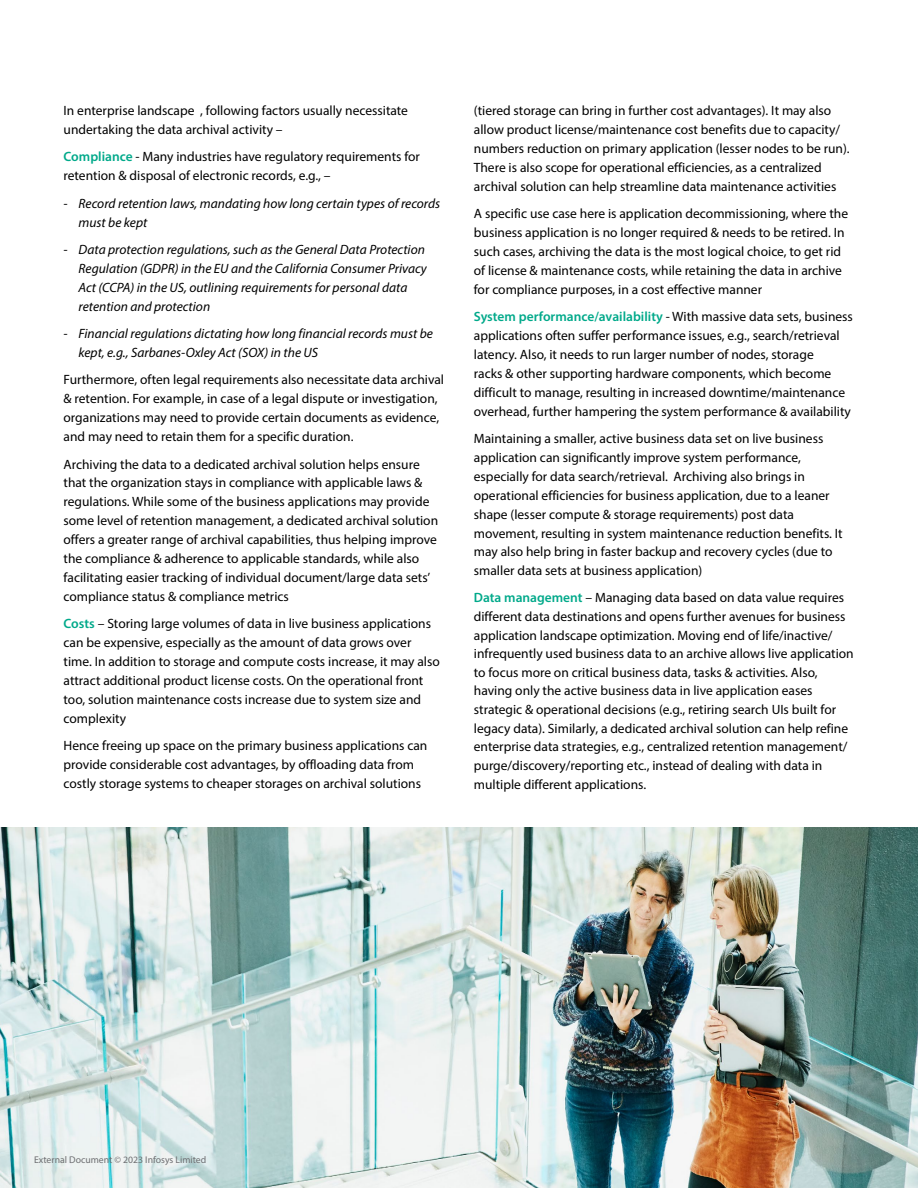
<style>
.page{position:relative;width:918px;height:1188px;background:#fff}
.page>*{position:absolute;margin:0;border:0;box-sizing:border-box;transform-origin:0 0}
.t1{font:13.5px/18.9px "Myriad Pro";color:#000}
.t2{font:italic 13.5px/18.9px "Myriad Pro";color:#000}
.t3{font:9.75px "Myriad Pro";color:#6d6e71}
.s1{font-weight:600;color:#00a98a}
</style>
<div class="page">
<img style="left:0;top:827px;width:918px;height:361px">
<p class="t1" style="left:64px;top:101px;width:346px">In enterprise landscape , following factors usually necessitate undertaking the data archival activity –</p>
<p class="t1" style="left:64px;top:147px;width:358px"><span class="s1">Compliance</span> - Many industries have regulatory requirements for retention &amp; disposal of electronic records, e.g., –</p>
<p class="t2" style="left:79px;top:194px;width:363px;text-indent:-15px">- Record retention laws, mandating how long certain types of records must be kept</p>
<p class="t2" style="left:79px;top:240px;width:350px;text-indent:-15px">- Data protection regulations, such as the General Data Protection Regulation (GDPR) in the EU and the California Consumer Privacy Act (CCPA) in the US, outlining requirements for personal data retention and protection</p>
<p class="t2" style="left:79px;top:324px;width:356px;text-indent:-15px">- Financial regulations dictating how long financial records must be kept, e.g., Sarbanes-Oxley Act (SOX) in the US</p>
<p class="t1" style="left:64px;top:370px;width:382px">Furthermore, often legal requirements also necessitate data archival &amp; retention. For example, in case of a legal dispute or investigation, organizations may need to provide certain documents as evidence, and may need to retain them for a specific duration.</p>
<p class="t1" style="left:64px;top:454px;width:376px">Archiving the data to a dedicated archival solution helps ensure that the organization stays in compliance with applicable laws &amp; regulations. While some of the business applications may provide some level of retention management, a dedicated archival solution offers a greater range of archival capabilities, thus helping improve the compliance &amp; adherence to applicable standards, while also facilitating easier tracking of individual document/large data sets’ compliance status &amp; compliance metrics</p>
<p class="t1" style="left:64px;top:614px;width:378px"><span class="s1">Costs</span> – Storing large volumes of data in live business applications can be expensive, especially as the amount of data grows over time. In addition to storage and compute costs increase, it may also attract additional product license costs. On the operational front too, solution maintenance costs increase due to system size and complexity</p>
<p class="t1" style="left:64px;top:736px;width:365px">Hence freeing up space on the primary business applications can provide considerable cost advantages, by offloading data from costly storage systems to cheaper storages on archival solutions</p>
<p class="t1" style="left:474px;top:101px;width:377px">(tiered storage can bring in further cost advantages). It may also allow product license/maintenance cost benefits due to capacity/ numbers reduction on primary application (lesser nodes to be run).<br>There is also scope for operational efficiencies, as a centralized archival solution can help streamline data maintenance activities</p>
<p class="t1" style="left:474px;top:204px;width:376px">A specific use case here is application decommissioning, where the business application is no longer required &amp; needs to be retired. In such cases, archiving the data is the most logical choice, to get rid of license &amp; maintenance costs, while retaining the data in archive for compliance purposes, in a cost effective manner</p>
<p class="t1" style="left:474px;top:307px;width:381px"><span class="s1">System performance/availability</span> - With massive data sets, business applications often suffer performance issues, e.g., search/retrieval latency. Also, it needs to run larger number of nodes, storage<br>racks &amp; other supporting hardware components, which become difficult to manage, resulting in increased downtime/maintenance overhead, further hampering the system performance &amp; availability</p>
<p class="t1" style="left:474px;top:429px;width:370px">Maintaining a smaller, active business data set on live business application can significantly improve system performance, especially for data search/retrieval. Archiving also brings in operational efficiencies for business application, due to a leaner shape (lesser compute &amp; storage requirements) post data movement, resulting in system maintenance reduction benefits. It may also help bring in faster backup and recovery cycles (due to smaller data sets at business application)</p>
<p class="t1" style="left:474px;top:588px;width:381px"><span class="s1">Data management</span> – Managing data based on data value requires different data destinations and opens further avenues for business application landscape optimization. Moving end of life/inactive/ infrequently used business data to an archive allows live application to focus more on critical business data, tasks &amp; activities. Also, having only the active business data in live application eases strategic &amp; operational decisions (e.g., retiring search UIs built for legacy data). Similarly, a dedicated archival solution can help refine enterprise data strategies, e.g., centralized retention management/ purge/discovery/reporting etc., instead of dealing with data in multiple different applications.</p>
<p class="t3" style="left:34px;top:1154px;width:174px">External Document © 2023 Infosys Limited</p>
</div>
